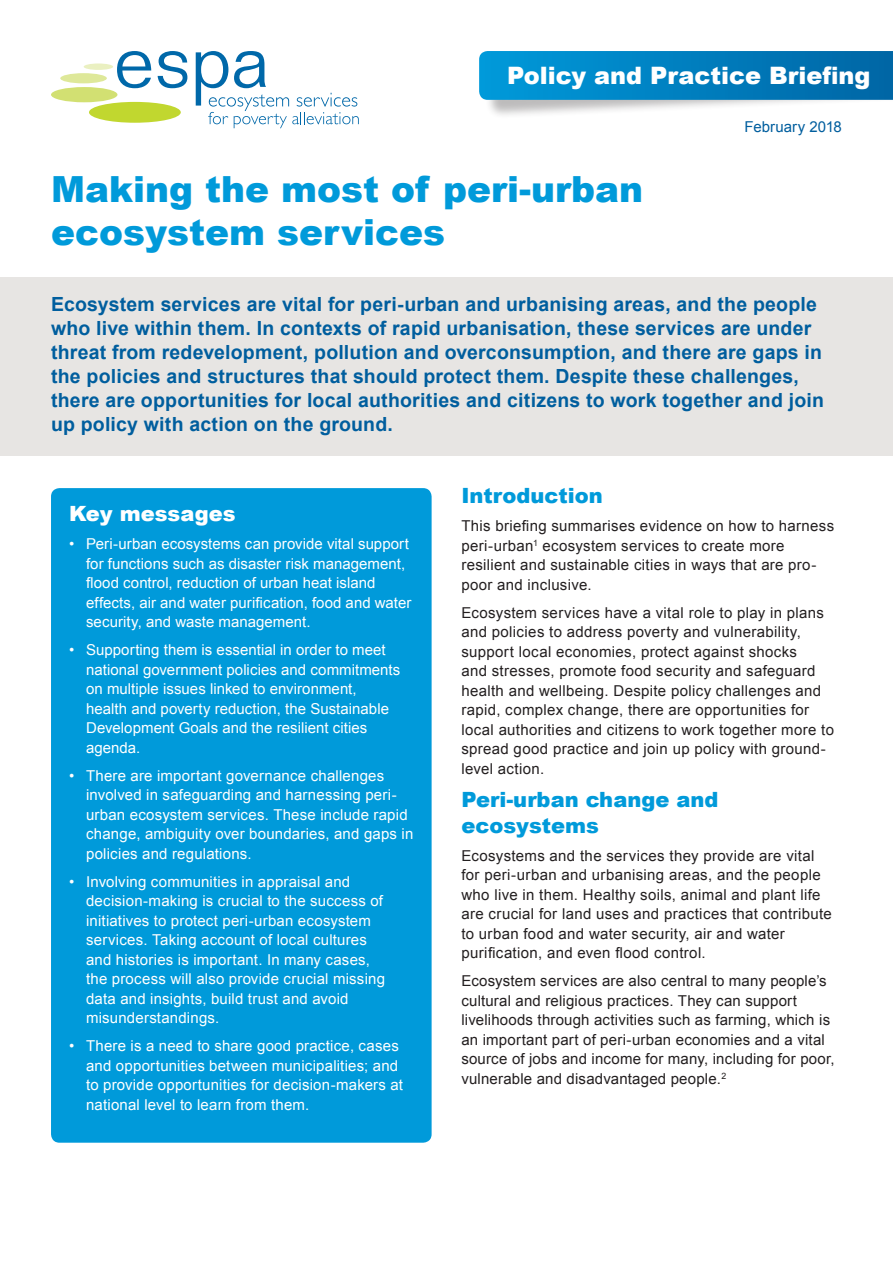
<style>
.page{position:relative;width:893px;height:1263px;background:#fff}
.page>*{position:absolute;margin:0;border:0;box-sizing:border-box;transform-origin:0 0}
.MAIN_TITLE{font:900 36px/43.2px "Arial";color:#009ada}
.PUBLICATION_TYPE{font:900 24px "Arial";color:#fff}
.HEADING_1{font:900 21px/25.2px "Arial";color:#009ada}
.KEY_MESSAGE_-_HEADIN{font:900 21px "Arial";color:#fff}
.SUMMARY_TEXT{font:700 19.5px/24px "Arial";letter-spacing:.01em;color:#005e9e}
.BODY_TEXT{font:15px/19.5px "Arial";letter-spacing:.02em;color:#231f20}
.KEY_MESSAGE_-_BULLET{font:15px/19.5px "Arial";letter-spacing:.01em;color:#fff}
.DATE{font:15px "Arial";color:#005e9e}
</style>
<div class="page">
<svg style="left:117px;top:51px;width:34px;height:37px"></svg>
<svg style="left:158px;top:51px;width:29px;height:37px"></svg>
<svg style="left:196px;top:51px;width:163px;height:77px"></svg>
<div style="left:89px;top:102px;width:92px;height:21px;background:#c1d72f;border-radius:50%"></div>
<div style="left:51px;top:87px;width:66px;height:15px;background:#d2e072;border-radius:50%"></div>
<div style="left:60px;top:73px;width:47px;height:10px;background:#dee899;border-radius:50%"></div>
<div style="left:84px;top:63px;width:29px;height:7px;background:#eaf0c1;border-radius:50%"></div>
<div style="left:485px;top:57px;width:408px;height:62px;background:#231f20;opacity:.3"></div>
<svg style="left:479px;top:51px;width:414px;height:49px;background:#017fbf"></svg>
<div style="left:0;top:277px;width:893px;height:179px;background:#e7e5e3"></div>
<div style="left:51px;top:488px;width:381px;height:655px;background:#009ada;border-radius:9px"></div>
<p class="PUBLICATION_TYPE" style="left:507px;top:58px;width:365px">Policy and Practice Briefing</p>
<p class="MAIN_TITLE" style="left:51px;top:167px;width:594px">Making the most of peri-urban ecosystem services</p>
<p class="DATE" style="left:744px;top:117px;width:99px">February 2018</p>
<p class="SUMMARY_TEXT" style="left:51px;top:292px;width:774px">Ecosystem services are vital for peri-urban and urbanising areas, and the people who live within them. In contexts of rapid urbanisation, these services are under threat from redevelopment, pollution and overconsumption, and there are gaps in the policies and structures that should protect them. Despite these challenges, there are opportunities for local authorities and citizens to work together and join up policy with action on the ground.</p>
<p class="KEY_MESSAGE_-_HEADIN" style="left:69px;top:498px;width:168px">Key messages</p>
<p class="KEY_MESSAGE_-_BULLET" style="left:86px;top:534px;width:327px;text-indent:-17px">• Peri-urban ecosystems can provide vital support for functions such as disaster risk management, flood control, reduction of urban heat island effects, air and water purification, food and water security, and waste management.</p>
<p class="KEY_MESSAGE_-_BULLET" style="left:86px;top:640px;width:316px;text-indent:-17px">• Supporting them is essential in order to meet national government policies and commitments on multiple issues linked to environment, health and poverty reduction, the Sustainable Development Goals and the resilient cities agenda.</p>
<p class="KEY_MESSAGE_-_BULLET" style="left:86px;top:766px;width:329px;text-indent:-17px">• There are important governance challenges involved in safeguarding and harnessing peri&shy;urban ecosystem services. These include rapid change, ambiguity over boundaries, and gaps in policies and regulations.</p>
<p class="KEY_MESSAGE_-_BULLET" style="left:86px;top:872px;width:300px;text-indent:-17px">• Involving communities in appraisal and decision-making is crucial to the success of initiatives to protect peri-urban ecosystem services. Taking account of local cultures and histories is important. In many cases, the process will also provide crucial missing data and insights, build trust and avoid misunderstandings.</p>
<p class="KEY_MESSAGE_-_BULLET" style="left:86px;top:1036px;width:318px;text-indent:-17px">• There is a need to share good practice, cases and opportunities between municipalities; and to provide opportunities for decision-makers at national level to learn from them.</p>
<p class="HEADING_1" style="left:461px;top:482px;width:143px">Introduction</p>
<p class="BODY_TEXT" style="left:461px;top:516px;width:374px">This briefing summarises evidence on how to harness peri-urban<sup>1</sup> ecosystem services to create more resilient and sustainable cities in ways that are pro&shy;poor and inclusive.</p>
<p class="BODY_TEXT" style="left:461px;top:603px;width:374px">Ecosystem services have a vital role to play in plans and policies to address poverty and vulnerability, support local economies, protect against shocks<br>and stresses, promote food security and safeguard health and wellbeing. Despite policy challenges and rapid, complex change, there are opportunities for local authorities and citizens to work together more to spread good practice and join up policy with ground&shy;level action.</p>
<p class="HEADING_1" style="left:461px;top:787px;width:258px">Peri-urban change and ecosystems</p>
<p class="BODY_TEXT" style="left:461px;top:846px;width:372px">Ecosystems and the services they provide are vital for peri-urban and urbanising areas, and the people who live in them. Healthy soils, animal and plant life are crucial for land uses and practices that contribute to urban food and water security, air and water purification, and even flood control.</p>
<p class="BODY_TEXT" style="left:461px;top:971px;width:375px">Ecosystem services are also central to many people’s cultural and religious practices. They can support livelihoods through activities such as farming, which is an important part of peri-urban economies and a vital source of jobs and income for many, including for poor, vulnerable and disadvantaged people.<sup>2</sup></p>
</div>
